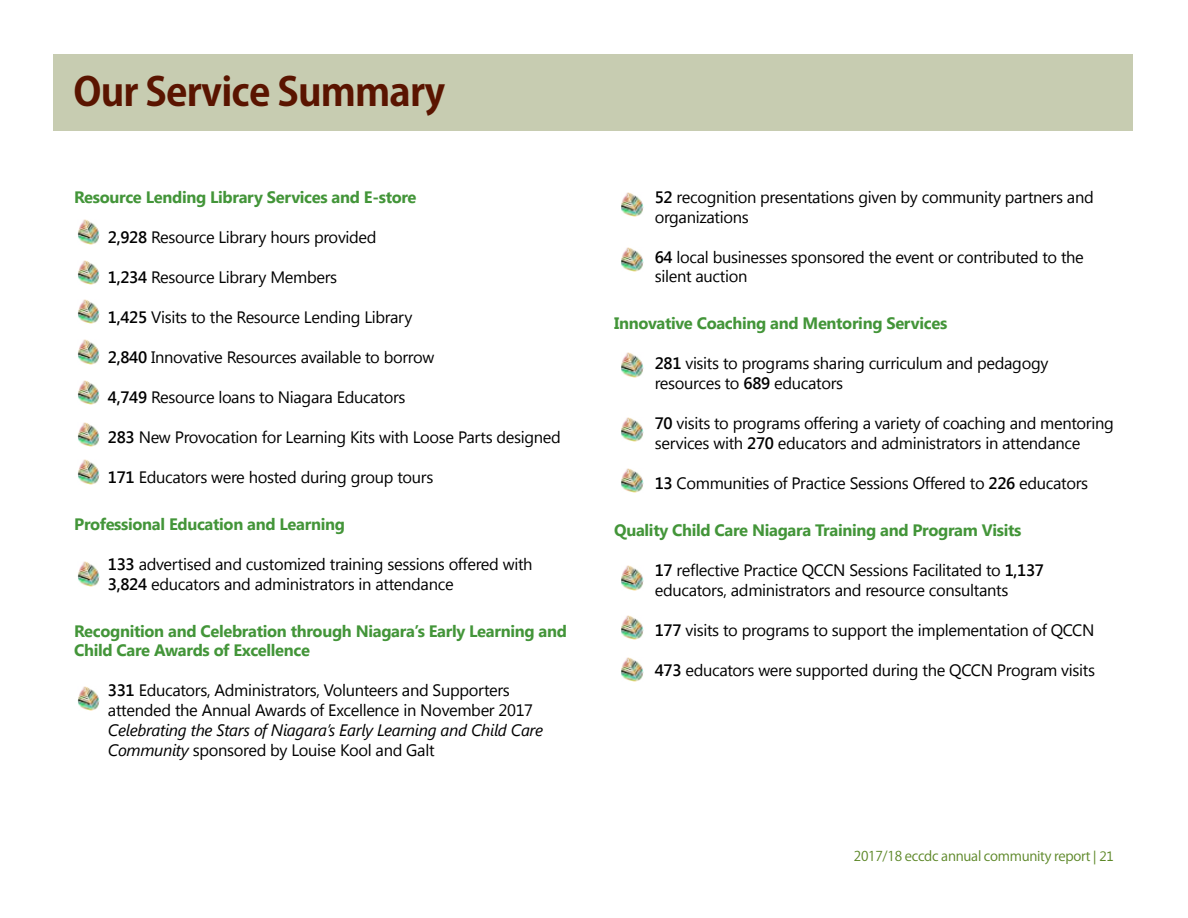
<style>
.page{position:relative;width:1188px;height:918px;background:#fff}
.page>*{position:absolute;margin:0;border:0;box-sizing:border-box;transform-origin:0 0}
.t1{font:700 39px "Koz Go Pro";letter-spacing:-.02em;color:#5a1400}
.t2{font:16.5px/19.8px "Segoe UI";letter-spacing:-.02em;color:#000}
.t3{font:700 16.5px/19.8px "Segoe UI";letter-spacing:-.02em;color:#439539}
.t4{font:italic 16.5px/19.8px "Segoe UI";letter-spacing:-.02em;color:#000}
.t5{font:13.5px "Koz Go Pro";letter-spacing:-.02em;color:#5c8727}
.s1{font-weight:600}
.s2{font-style:normal}
.s3{font-family:"Segoe UI"}
</style>
<div class="page">
<div style="left:53px;top:54px;width:1080px;height:77px;background:#c7ccb1"></div>
<img style="left:77px;top:220px;width:23px;height:24px">
<img style="left:77px;top:260px;width:23px;height:25px">
<img style="left:77px;top:299px;width:23px;height:25px">
<img style="left:77px;top:340px;width:23px;height:24px">
<img style="left:77px;top:380px;width:23px;height:25px">
<img style="left:77px;top:422px;width:23px;height:25px">
<img style="left:77px;top:460px;width:23px;height:24px">
<img style="left:77px;top:562px;width:23px;height:24px">
<img style="left:77px;top:686px;width:23px;height:25px">
<img style="left:621px;top:192px;width:22px;height:25px">
<img style="left:621px;top:247px;width:22px;height:25px">
<img style="left:621px;top:353px;width:22px;height:24px">
<img style="left:621px;top:417px;width:22px;height:25px">
<img style="left:621px;top:468px;width:22px;height:25px">
<img style="left:621px;top:566px;width:22px;height:24px">
<img style="left:621px;top:615px;width:22px;height:25px">
<img style="left:621px;top:657px;width:22px;height:25px">
<h1 class="t1" style="left:74px;top:66px;width:373px">Our Service Summary</h1>
<p class="t3" style="left:74px;top:186px;width:344px">Resource Lending Library Services and E-store</p>
<p class="t2" style="left:108px;top:226px;width:270px"><span class="s1">2,928</span> Resource Library hours provided</p>
<p class="t2" style="left:108px;top:266px;width:231px"><span class="s1">1,234</span> Resource Library Members</p>
<p class="t2" style="left:108px;top:307px;width:306px"><span class="s1">1,425</span> Visits to the Resource Lending Library</p>
<p class="t2" style="left:108px;top:347px;width:328px"><span class="s1">2,840</span> Innovative Resources available to borrow</p>
<p class="t2" style="left:108px;top:387px;width:299px"><span class="s1">4,749</span> Resource loans to Niagara Educators</p>
<p class="t2" style="left:108px;top:427px;width:454px"><span class="s1">283</span> New Provocation for Learning Kits with Loose Parts designed</p>
<p class="t2" style="left:108px;top:467px;width:327px"><span class="s1">171</span> Educators were hosted during group tours</p>
<p class="t3" style="left:74px;top:513px;width:272px">Professional Education and Learning</p>
<p class="t2" style="left:108px;top:554px;width:426px"><span class="s1">133</span> advertised and customized training sessions offered with<br><span class="s1">3,824</span> educators and administrators in attendance</p>
<p class="t3" style="left:74px;top:620px;width:494px">Recognition and Celebration through Niagara’s Early Learning and<br>Child Care Awards of Excellence</p>
<p class="t2" style="left:108px;top:680px;width:427px"><span class="s1">331</span> Educators, Administrators, Volunteers and Supporters attended the Annual Awards of Excellence in November 2017</p>
<p class="t4" style="left:108px;top:720px;width:437px">Celebrating the Stars of Niagara’s Early Learning and Child Care<br>Community <span class="s2">sponsored by Louise Kool and Galt</span></p>
<p class="t2" style="left:655px;top:186px;width:441px"><span class="s1">52</span> recognition presentations given by community partners and organizations</p>
<p class="t2" style="left:655px;top:246px;width:431px"><span class="s1">64</span> local businesses sponsored the event or contributed to the silent auction</p>
<p class="t3" style="left:614px;top:313px;width:335px">Innovative Coaching and Mentoring Services</p>
<p class="t2" style="left:655px;top:353px;width:395px"><span class="s1">281</span> visits to programs sharing curriculum and pedagogy resources to <span class="s1">689</span> educators</p>
<p class="t2" style="left:655px;top:413px;width:461px"><span class="s1">70</span> visits to programs offering a variety of coaching and mentoring services with <span class="s1">270</span> educators and administrators in attendance</p>
<p class="t2" style="left:655px;top:472px;width:435px"><span class="s1">13</span> Communities of Practice Sessions Offered to <span class="s1">226</span> educators</p>
<p class="t3" style="left:614px;top:519px;width:409px">Quality Child Care Niagara Training and Program Visits</p>
<p class="t2" style="left:655px;top:559px;width:391px"><span class="s1">17</span> reflective Practice QCCN Sessions Facilitated to <span class="s1">1,137 </span>educators, administrators and resource consultants</p>
<p class="t2" style="left:655px;top:619px;width:441px"><span class="s1">177</span> visits to programs to support the implementation of QCCN</p>
<p class="t2" style="left:655px;top:659px;width:442px"><span class="s1">473</span> educators were supported during the QCCN Program visits</p>
<p class="t5" style="left:854px;top:848px;width:261px">2017/18 eccdc annual community report <span class="s3">| 21</span></p>
</div>
